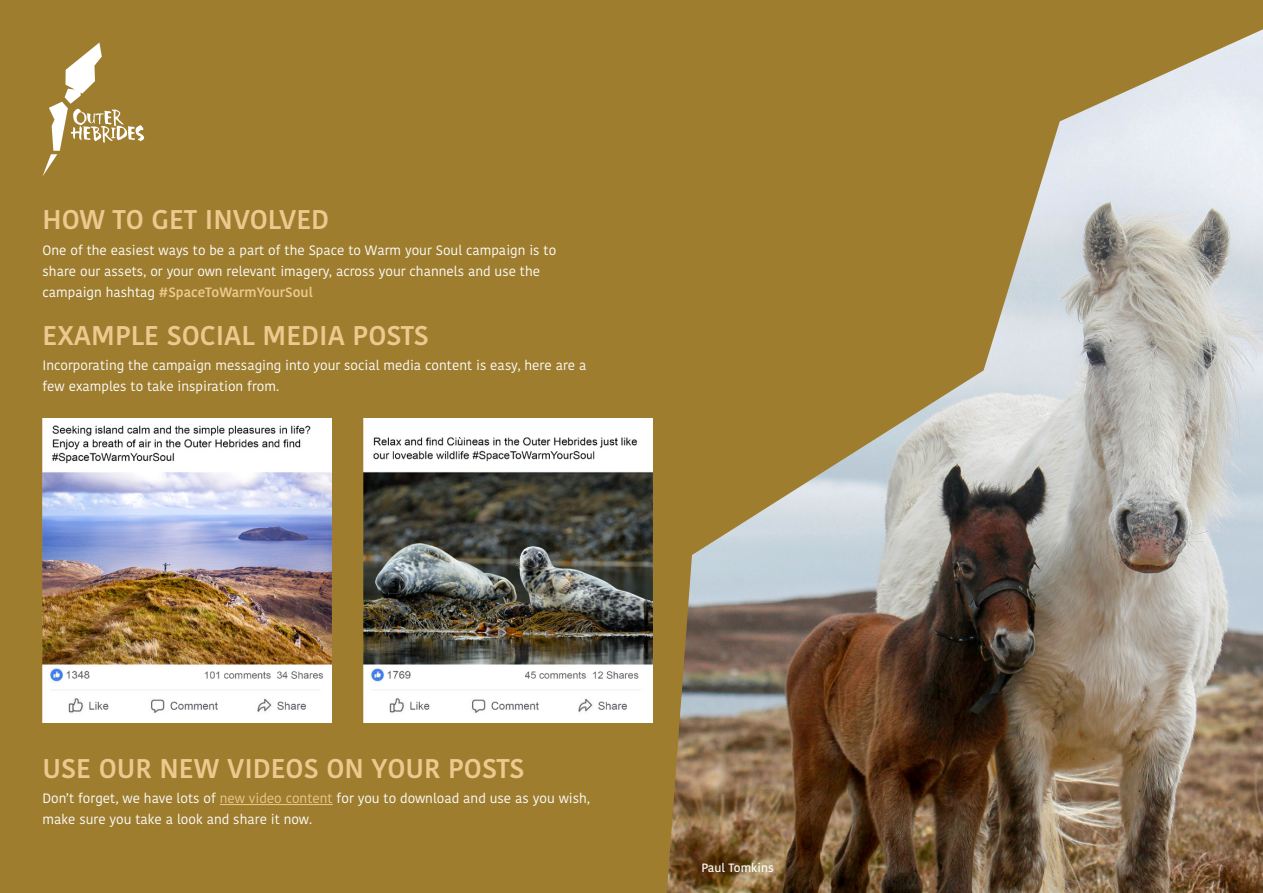
<style>
.page{position:relative;width:1263px;height:893px;background:#9e7d2e}
.page>*{position:absolute;margin:0;border:0;box-sizing:border-box;transform-origin:0 0}
.t1{font:600 27px "Kohinoor Bangla";color:#edc98f}
.t2{font:13.5px/21px "Kohinoor Bangla";color:#fff}
.t3{font:500 12px "Kohinoor Bangla";color:#fff}
.s1{font-weight:600;color:#edc98f}
.s2{color:#edc98f}
</style>
<div class="page">
<hr style="left:220px;top:804px;width:113px;height:1px;background:#edc98f">
<img style="left:667px;top:29px;width:596px;height:864px">
<img style="left:43px;top:418px;width:288px;height:305px">
<img style="left:363px;top:418px;width:289px;height:305px">
<svg style="left:43px;top:43px;width:101px;height:133px"></svg>
<h1 class="t1" style="left:43px;top:197px;width:288px">HOW TO GET INVOLVED</h1>
<p class="t2" style="left:43px;top:239px;width:515px">One of the easiest ways to be a part of the Space to Warm your Soul campaign is to share our assets, or your own relevant imagery, across your channels and use the campaign hashtag <span class="s1">#SpaceToWarmYourSoul</span></p>
<h1 class="t1" style="left:43px;top:313px;width:388px">EXAMPLE SOCIAL MEDIA POSTS</h1>
<p class="t2" style="left:43px;top:355px;width:545px">Incorporating the campaign messaging into your social media content is easy, here are a few examples to take inspiration from.</p>
<h1 class="t1" style="left:43px;top:746px;width:484px">USE OUR NEW VIDEOS ON YOUR POSTS</h1>
<p class="t2" style="left:43px;top:788px;width:549px">Don’t forget, we have lots of <span class="s2">new video content</span> for you to download and use as you wish, make sure you take a look and share it now.</p>
<p class="t3" style="left:702px;top:858px;width:74px">Paul Tomkins</p>
</div>
